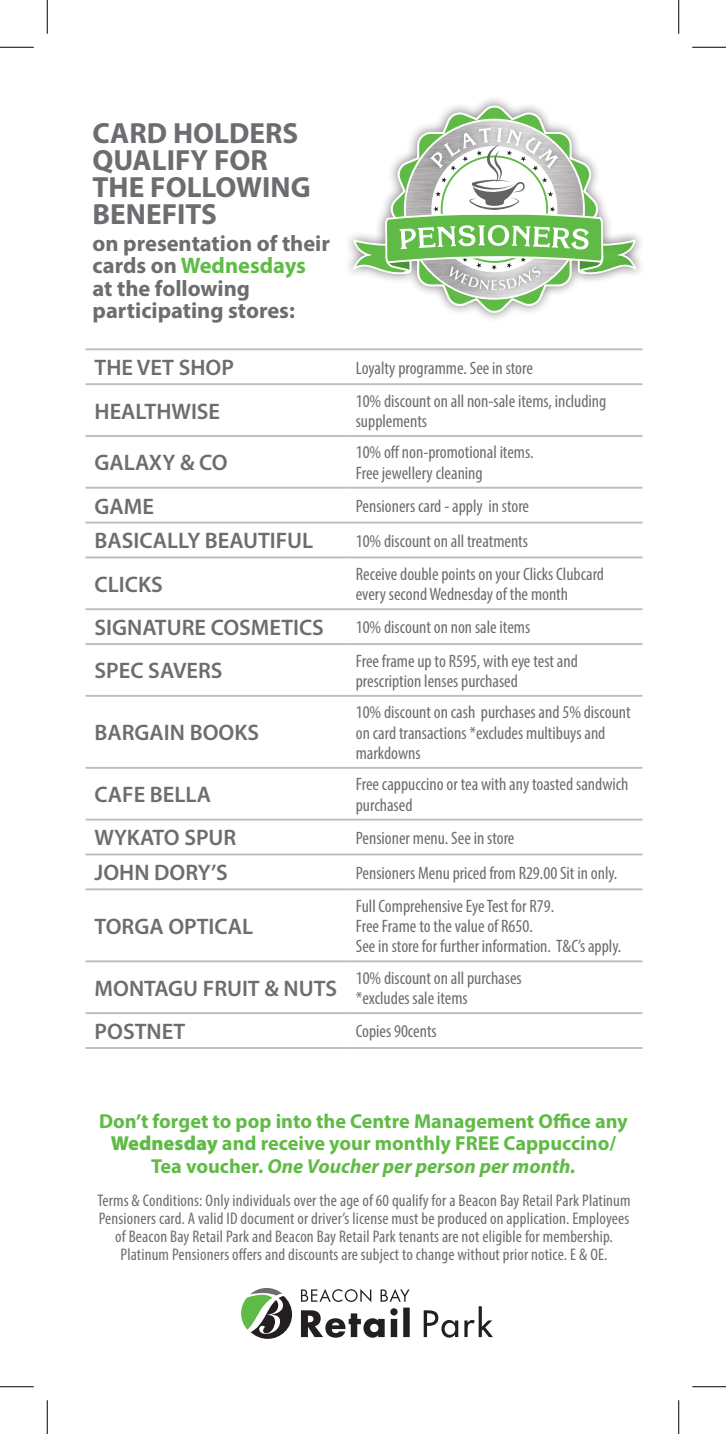
<style>
.page{position:relative;width:726px;height:1434px;background:#fff}
.page>*{position:absolute;margin:0;border:0;box-sizing:border-box;transform-origin:0 0}
.t1{font:700 29.25px/27px "Myriad Pro";color:#6c6d70}
.t2{font:600 22.5px "Myriad Pro";color:#6c6d70}
.t3{font:700 22.5px/22.5px "Myriad Pro";color:#6c6d70}
.t4{font:700 20.25px/22.5px "Myriad Pro";color:#60bb46;text-align:center}
.t5{font:italic 700 20.25px "Myriad Pro";color:#60bb46}
.t6{font:condensed 18px/20.2px "Myriad Pro";color:#6c6d70}
.t7{font:condensed 16.88px/18px "Myriad Pro";letter-spacing:.01em;color:#6c6d70;text-align:center}
.s1{color:#60bb46}
.s2{font-weight:900}
.s3{font-style:normal}
</style>
<div class="page">
<svg style="left:301px;top:1289px;width:192px;height:49px"></svg>
<svg style="left:241px;top:1288px;width:51px;height:51px"></svg>
<svg style="left:421px;top:102px;width:146px;height:26px"></svg>
<div style="left:569px;top:230px;width:75px;height:53px;background:#231f20;opacity:.3"></div>
<div style="left:424px;top:122px;width:140px;height:52px;background:#231f20;opacity:.3"></div>
<svg style="left:384px;top:290px;width:220px;height:269px"></svg>
<svg style="left:352px;top:128px;width:285px;height:162px"></svg>
<hr style="left:86px;top:348px;width:261px;height:2px;background:#bcbdc0">
<hr style="left:347px;top:348px;width:295px;height:2px;background:#bcbdc0">
<hr style="left:86px;top:383px;width:261px;height:2px;background:#bcbdc0">
<hr style="left:347px;top:383px;width:295px;height:2px;background:#bcbdc0">
<hr style="left:86px;top:435px;width:261px;height:2px;background:#bcbdc0">
<hr style="left:347px;top:435px;width:295px;height:2px;background:#bcbdc0">
<hr style="left:86px;top:487px;width:261px;height:2px;background:#bcbdc0">
<hr style="left:347px;top:487px;width:295px;height:2px;background:#bcbdc0">
<hr style="left:86px;top:522px;width:261px;height:1px;background:#bcbdc0">
<hr style="left:347px;top:522px;width:295px;height:1px;background:#bcbdc0">
<hr style="left:86px;top:556px;width:261px;height:2px;background:#bcbdc0">
<hr style="left:347px;top:556px;width:295px;height:2px;background:#bcbdc0">
<hr style="left:86px;top:608px;width:261px;height:2px;background:#bcbdc0">
<hr style="left:347px;top:608px;width:295px;height:2px;background:#bcbdc0">
<hr style="left:86px;top:643px;width:261px;height:2px;background:#bcbdc0">
<hr style="left:347px;top:643px;width:295px;height:2px;background:#bcbdc0">
<hr style="left:86px;top:695px;width:261px;height:2px;background:#bcbdc0">
<hr style="left:347px;top:695px;width:295px;height:2px;background:#bcbdc0">
<hr style="left:86px;top:767px;width:261px;height:2px;background:#bcbdc0">
<hr style="left:347px;top:767px;width:295px;height:2px;background:#bcbdc0">
<hr style="left:86px;top:819px;width:261px;height:1px;background:#bcbdc0">
<hr style="left:347px;top:819px;width:295px;height:1px;background:#bcbdc0">
<hr style="left:86px;top:853px;width:261px;height:2px;background:#bcbdc0">
<hr style="left:347px;top:853px;width:295px;height:2px;background:#bcbdc0">
<hr style="left:86px;top:888px;width:261px;height:2px;background:#bcbdc0">
<hr style="left:347px;top:888px;width:295px;height:2px;background:#bcbdc0">
<hr style="left:86px;top:960px;width:261px;height:2px;background:#bcbdc0">
<hr style="left:347px;top:960px;width:295px;height:2px;background:#bcbdc0">
<hr style="left:86px;top:1012px;width:261px;height:2px;background:#bcbdc0">
<hr style="left:347px;top:1012px;width:295px;height:2px;background:#bcbdc0">
<hr style="left:86px;top:1047px;width:261px;height:2px;background:#bcbdc0">
<hr style="left:347px;top:1047px;width:295px;height:2px;background:#bcbdc0">
<hr style="left:0;top:47px;width:34px;height:1px;background:#000">
<hr style="left:692px;top:47px;width:34px;height:1px;background:#000">
<hr style="left:0;top:1386px;width:34px;height:1px;background:#000">
<hr style="left:692px;top:1386px;width:34px;height:1px;background:#000">
<hr style="left:47px;top:0;width:1px;height:34px;background:#000">
<hr style="left:47px;top:1400px;width:1px;height:34px;background:#000">
<hr style="left:678px;top:0;width:1px;height:34px;background:#000">
<hr style="left:678px;top:1400px;width:1px;height:34px;background:#000">
<p class="t1" style="left:93px;top:118px;width:220px">CARD HOLDERS<br>QUALIFY FOR<br>THE FOLLOWING<br>BENEFITS</p>
<p class="t3" style="left:93px;top:231px;width:239px">on presentation of their cards on <span class="s1">Wednesdays </span>at the following participating stores:</p>
<p class="t2" style="left:95px;top:353px;width:141px">THE VET SHOP</p>
<p class="t6" style="left:356px;top:357px;width:179px">Loyalty programme. See in store</p>
<p class="t2" style="left:95px;top:397px;width:127px">HEALTHWISE</p>
<p class="t6" style="left:356px;top:390px;width:252px">10% discount on all non-sale items, including supplements</p>
<p class="t2" style="left:95px;top:448px;width:135px">GALAXY &amp; CO</p>
<p class="t6" style="left:356px;top:442px;width:179px">10% off non-promotional items.</p>
<p class="t6" style="left:356px;top:462px;width:128px">Free jewellery cleaning</p>
<p class="t2" style="left:95px;top:492px;width:61px">GAME</p>
<p class="t6" style="left:356px;top:496px;width:175px">Pensioners card - apply in store</p>
<p class="t2" style="left:95px;top:527px;width:220px">BASICALLY BEAUTIFUL</p>
<p class="t6" style="left:356px;top:530px;width:174px">10% discount on all treatments</p>
<p class="t2" style="left:95px;top:570px;width:70px">CLICKS</p>
<p class="t6" style="left:356px;top:564px;width:250px">Receive double points on your Clicks Clubcard every second Wednesday of the month</p>
<p class="t2" style="left:95px;top:613px;width:231px">SIGNATURE COSMETICS</p>
<p class="t6" style="left:356px;top:617px;width:176px">10% discount on non sale items</p>
<p class="t2" style="left:95px;top:656px;width:130px">SPEC SAVERS</p>
<p class="t6" style="left:356px;top:650px;width:224px">Free frame up to R595, with eye test and prescription lenses purchased</p>
<p class="t2" style="left:95px;top:718px;width:166px">BARGAIN BOOKS</p>
<p class="t6" style="left:356px;top:702px;width:276px">10% discount on cash purchases and 5% discount on card transactions *excludes multibuys and markdowns</p>
<p class="t2" style="left:95px;top:780px;width:118px">CAFE BELLA</p>
<p class="t6" style="left:356px;top:774px;width:274px">Free cappuccino or tea with any toasted sandwich purchased</p>
<p class="t2" style="left:95px;top:824px;width:143px">WYKATO SPUR</p>
<p class="t6" style="left:356px;top:827px;width:160px">Pensioner menu. See in store</p>
<p class="t2" style="left:95px;top:858px;width:135px">JOHN DORY’S</p>
<p class="t6" style="left:356px;top:862px;width:263px">Pensioners Menu priced from R29.00 Sit in only.</p>
<p class="t2" style="left:95px;top:912px;width:160px">TORGA OPTICAL</p>
<p class="t6" style="left:356px;top:895px;width:200px">Full Comprehensive Eye Test for R79.</p>
<p class="t6" style="left:356px;top:916px;width:179px">Free Frame to the value of R650.</p>
<p class="t6" style="left:356px;top:936px;width:267px">See in store for further information. T&amp;C’s apply.</p>
<p class="t2" style="left:95px;top:974px;width:244px">MONTAGU FRUIT &amp; NUTS</p>
<p class="t6" style="left:356px;top:967px;width:168px">10% discount on all purchases</p>
<p class="t6" style="left:356px;top:988px;width:113px">*excludes sale items</p>
<p class="t2" style="left:95px;top:1017px;width:92px">POSTNET</p>
<p class="t6" style="left:356px;top:1021px;width:83px">Copies 90cents</p>
<p class="t4" style="left:99px;top:1109px;width:530px">Don’t forget to pop into the Centre Management Office any<br><span class="s2">Wednesday</span> and receive your monthly FREE Cappuccino/</p>
<p class="t5" style="left:151px;top:1153px;width:426px"><span class="s3">Tea voucher.</span> One Voucher per person per month.</p>
<p class="t7" style="left:97px;top:1191px;width:535px">Terms &amp; Conditions: Only individuals over the age of 60 qualify for a Beacon Bay Retail Park Platinum<br>Pensioners card. A valid ID document or driver’s license must be produced on application. Employees of Beacon Bay Retail Park and Beacon Bay Retail Park tenants are not eligible for membership.</p>
<p class="t7" style="left:121px;top:1245px;width:488px">Platinum Pensioners offers and discounts are subject to change without prior notice. E &amp; OE.</p>
</div>
